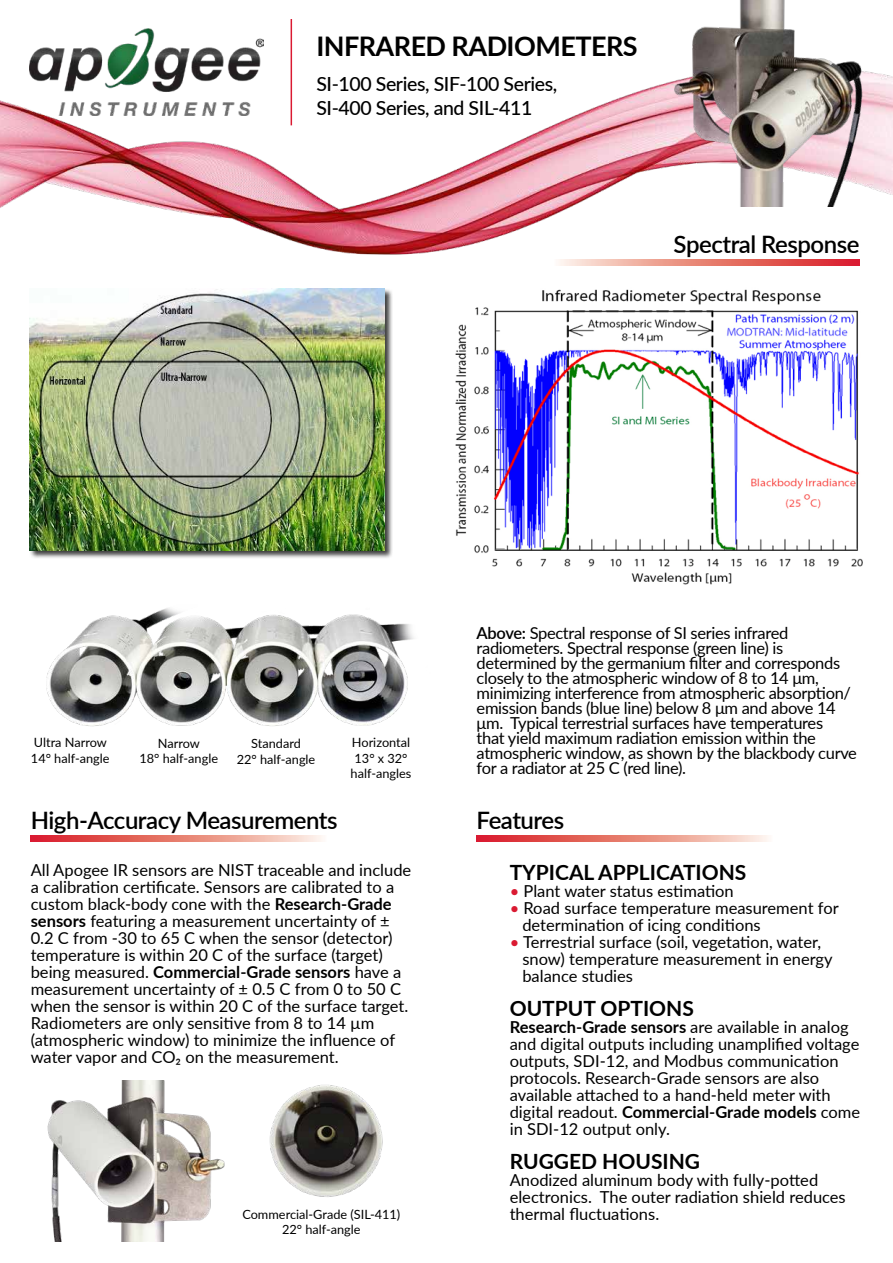
<style>
.page{position:relative;width:893px;height:1263px;background:#fff}
.page>*{position:absolute;margin:0;border:0;box-sizing:border-box;transform-origin:0 0}
.t1{font:700 27px "Lato";letter-spacing:-.02em;color:#000}
.t2{font:600 24px "Lato";letter-spacing:-.02em;color:#000}
.t3{font:700 21px "Lato";color:#000}
.t4{font:500 19.5px/24.3px "Lato";letter-spacing:-.02em;color:#000}
.t5{font:16.5px/17px "Lato";color:#000}
.t6{font:16.5px/15px "Lato";letter-spacing:-.02em;color:#000}
.t7{font:12.75px/15.3px "Lato";color:#000;text-align:center}
.s1{font-weight:700}
.s2{font-weight:600}
.s3{color:#da1a32}
</style>
<div class="page">
<img style="left:455px;top:303px;width:408px;height:282px">
<img style="left:46px;top:608px;width:368px;height:119px">
<img style="left:0;top:19px;width:860px;height:284px">
<hr style="left:291px;top:19px;width:1px;height:106px;background:#da1a32">
<img style="left:30px;top:29px;width:234px;height:87px">
<img style="left:587px;top:0;width:306px;height:206px">
<svg style="left:31px;top:836px;width:291px;height:6px;background:#e88079"></svg>
<svg style="left:477px;top:836px;width:291px;height:6px;background:#e88179"></svg>
<div style="left:29px;top:288px;width:364px;height:271px;background:#000;opacity:.75"></div>
<img style="left:30px;top:288px;width:355px;height:263px">
<img style="left:47px;top:1081px;width:178px;height:161px">
<img style="left:269px;top:1085px;width:114px;height:112px">
<h1 class="t1" style="left:316px;top:26px;width:323px">INFRARED RADIOMETERS</h1>
<p class="t4" style="left:316px;top:70px;width:242px">SI-100 Series, SIF-100 Series,<br>SI-400 Series, and SIL-411</p>
<h2 class="t2" style="left:674px;top:227px;width:187px">Spectral Response</h2>
<p class="t7" style="left:31px;top:734px;width:80px;text-align:left">Ultra Narrow<br>14° half-angle</p>
<p class="t7" style="left:139px;top:735px;width:80px">Narrow<br>18° half-angle</p>
<p class="t7" style="left:237px;top:735px;width:80px">Standard<br>22° half-angle</p>
<p class="t7" style="left:351px;top:735px;width:62px">Horizontal<br>13° x 32° half-angles</p>
<h2 class="t2" style="left:31px;top:803px;width:308px">High-Accuracy Measurements</h2>
<p class="t5" style="left:31px;top:861px;width:382px">All Apogee IR sensors are NIST traceable and include a calibration certificate. Sensors are calibrated to a custom black-body cone with the <span class="s1">Research-Grade sensors</span> featuring a measurement uncertainty of ± 0.2 C from -30 to 65 C when the sensor (detector) temperature is within 20 C of the surface (target) being measured. <span class="s1">Commercial-Grade sensors</span> have a measurement uncertainty of ± 0.5 C from 0 to 50 C when the sensor is within 20 C of the surface target.<br>Radiometers are only sensitive from 8 to 14 µm (atmospheric window) to minimize the influence of water vapor and CO₂ on the measurement.</p>
<p class="t7" style="left:242px;top:1206px;width:159px">Commercial-Grade (SIL-411)<br>22° half-angle</p>
<p class="t6" style="left:477px;top:625px;width:382px"><span class="s2">Above:</span> Spectral response of SI series infrared radiometers. Spectral response (green line) is determined by the germanium filter and corresponds closely to the atmospheric window of 8 to 14 μm, minimizing interference from atmospheric absorption/ emission bands (blue line) below 8 μm and above 14 μm. Typical terrestrial surfaces have temperatures<br>that yield maximum radiation emission within the atmospheric window, as shown by the blackbody curve for a radiator at 25 C (red line).</p>
<h2 class="t2" style="left:477px;top:803px;width:89px">Features</h2>
<p class="t3" style="left:510px;top:857px;width:238px">TYPICAL APPLICATIONS</p>
<p class="t5" style="left:510px;top:882px;width:226px"><span class="s3">•</span> Plant water status estimation</p>
<p class="t5" style="left:522px;top:899px;width:318px;text-indent:-13px"><span class="s3">•</span> Road surface temperature measurement for determination of icing conditions</p>
<p class="t5" style="left:522px;top:933px;width:312px;text-indent:-13px"><span class="s3">•</span> Terrestrial surface (soil, vegetation, water, snow) temperature measurement in energy balance studies</p>
<p class="t3" style="left:510px;top:993px;width:186px">OUTPUT OPTIONS</p>
<p class="t5" style="left:510px;top:1018px;width:352px"><span class="s1">Research-Grade sensors</span> are available in analog and digital outputs including unamplified voltage outputs, SDI-12, and Modbus communication protocols. Research-Grade sensors are also available attached to a hand-held meter with digital readout. <span class="s1">Commercial-Grade models</span> come in SDI-12 output only.</p>
<p class="t3" style="left:510px;top:1146px;width:192px">RUGGED HOUSING</p>
<p class="t5" style="left:510px;top:1171px;width:338px">Anodized aluminum body with fully-potted electronics. The outer radiation shield reduces thermal fluctuations.</p>
</div>
